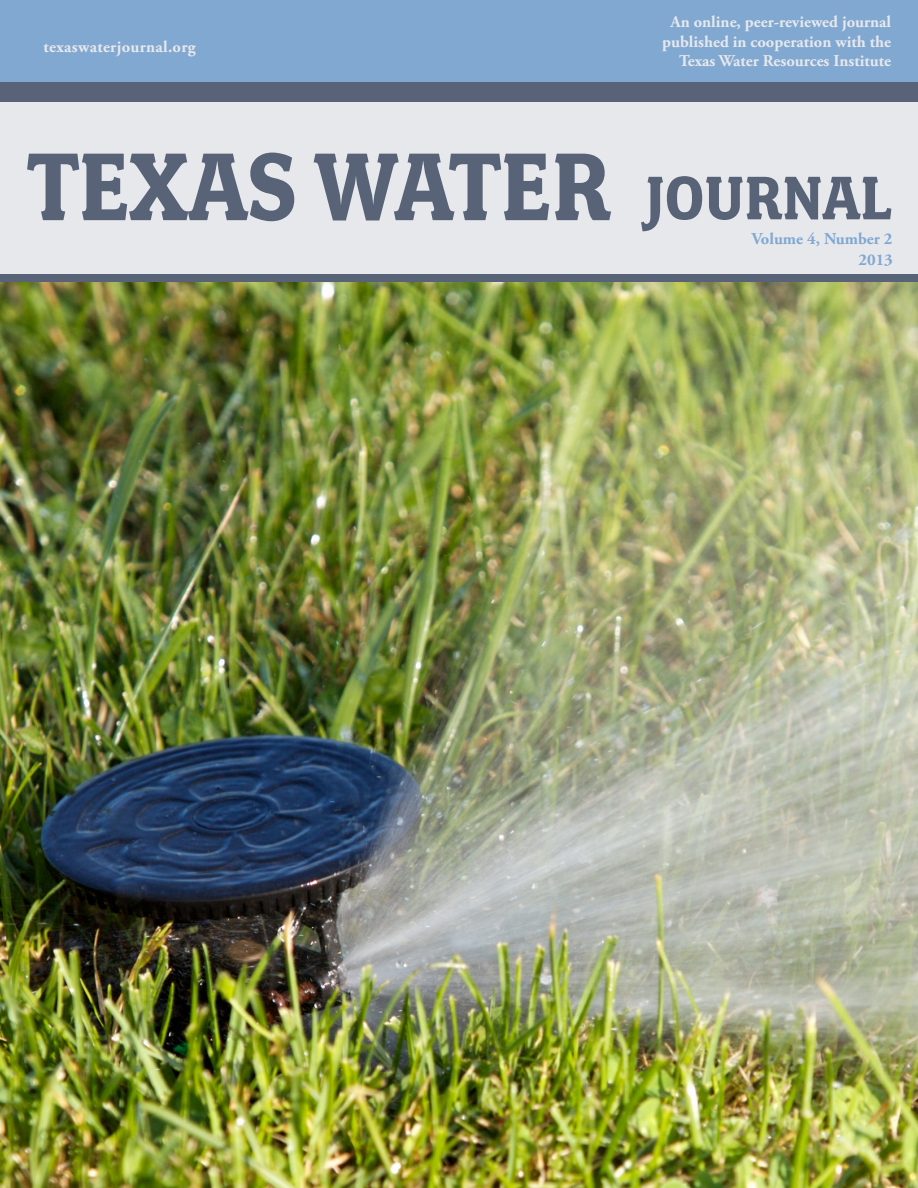
<style>
.page{position:relative;width:918px;height:1188px;background:#fff}
.page>*{position:absolute;margin:0;border:0;box-sizing:border-box;transform-origin:0 0}
.t1{font:700 108px "Fairplex Narrow";color:#586377}
.t2{font:700 16.5px/19.5px "Adobe Garamond Pro";color:#e7e8ec;text-align:right}
.t3{font:700 16.5px "Adobe Garamond Pro";letter-spacing:.02em;color:#e7e8ec}
.t4{font:700 16.5px/21px "Adobe Garamond Pro";color:#80a8d1;text-align:right}
.s1{font-size:69px}
</style>
<div class="page">
<div style="left:0;top:99px;width:918px;height:175px;background:#e7e8ec"></div>
<div style="left:0;top:0;width:918px;height:83px;background:#80a8d1"></div>
<div style="left:0;top:274px;width:918px;height:20px;background:#586377"></div>
<div style="left:0;top:82px;width:918px;height:20px;background:#586377"></div>
<img style="left:0;top:283px;width:918px;height:905px">
<p class="t3" style="left:44px;top:37px;width:154px">texaswaterjournal.org</p>
<p class="t2" style="left:662px;top:13px;width:230px">An online, peer-reviewed journal published in cooperation with the<br>Texas Water Resources Institute</p>
<h1 class="t1" style="left:28px;top:125px;width:864px">TEXAS WATER <span class="s1">JOURNAL</span></h1>
<p class="t4" style="left:752px;top:229px;width:143px">Volume 4, Number 2<br>2013</p>
</div>
